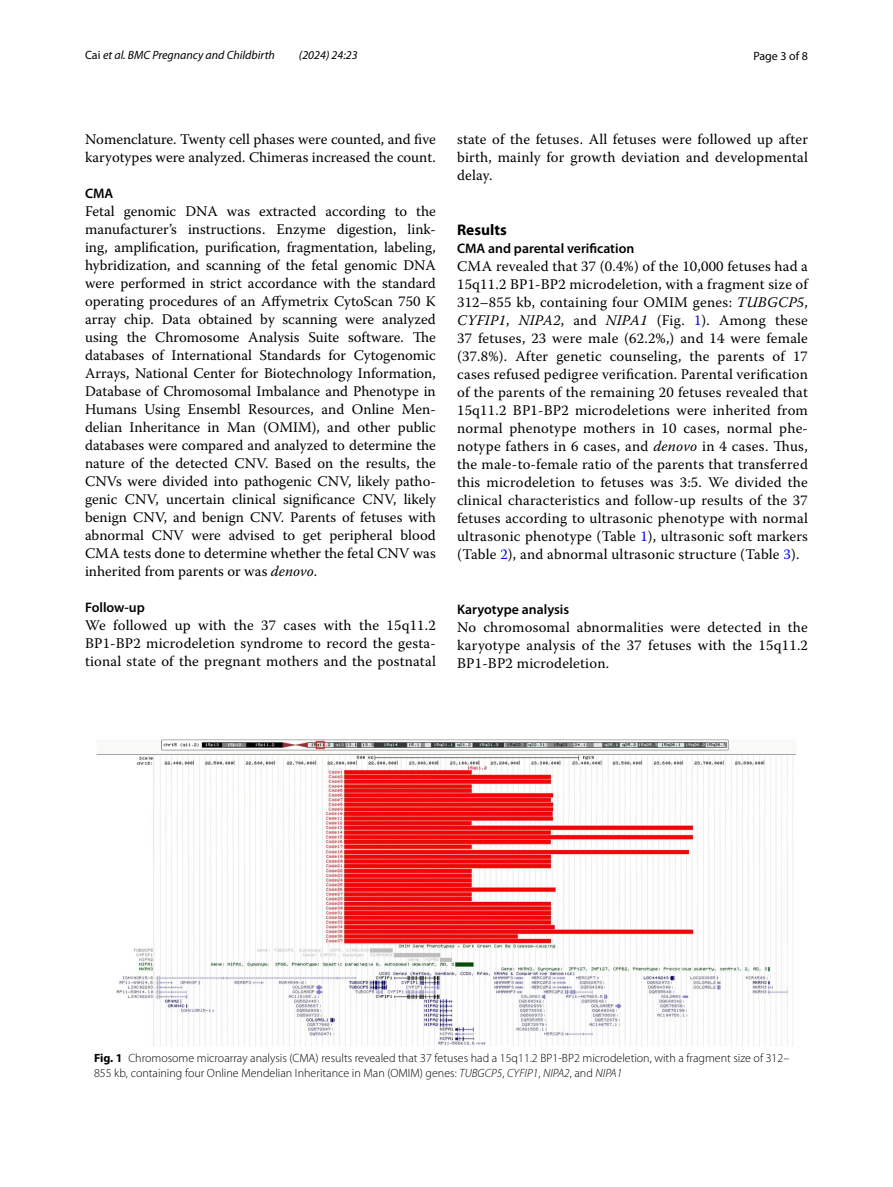
<style>
.page{position:relative;width:893px;height:1187px;background:#fff}
.page>*{position:absolute;margin:0;border:0;box-sizing:border-box;transform-origin:0 0}
.t1{font:700 15.45px "Myriad Pro";color:#000}
.t2{font:14.7px/18px "Warnock Pro";letter-spacing:.01em;color:#000;text-align:justify}
.t3{font:600 13.8px "Myriad Pro";color:#000}
.t4{font:300 12px/15px "Myriad Pro";color:#000}
.t5{font:italic 12px "Myriad Pro";color:#000}
.t6{font:12px "Myriad Pro";color:#000}
.s1{font-style:normal}
.s2{font-style:italic}
.s3{color:#00f}
.s4{font-weight:700}
</style>
<div class="page">
<img style="left:96px;top:739px;width:701px;height:307px">
<p class="t5" style="left:85px;top:48px;width:191px"><span class="s1">Cai</span> et al. BMC Pregnancy and Childbirth</p>
<p class="t5" style="left:299px;top:48px;width:60px">(2024) 24:23</p>
<p class="t6" style="left:753px;top:48px;width:56px">Page 3 of 8</p>
<p class="t2" style="left:85px;top:130px;width:352px">Nomenclature. Twenty cell phases were counted, and five karyotypes were analyzed. Chimeras increased the count.</p>
<p class="t3" style="left:85px;top:184px;width:30px">CMA</p>
<p class="t2" style="left:85px;top:202px;width:352px">Fetal genomic DNA was extracted according to the manufacturer’s instructions. Enzyme digestion, link&shy;ing, amplification, purification, fragmentation, labeling, hybridization, and scanning of the fetal genomic DNA were performed in strict accordance with the standard operating procedures of an Affymetrix CytoScan 750 K array chip. Data obtained by scanning were analyzed using the Chromosome Analysis Suite software. The databases of International Standards for Cytogenomic Arrays, National Center for Biotechnology Information, Database of Chromosomal Imbalance and Phenotype in Humans Using Ensembl Resources, and Online Men&shy;delian Inheritance in Man (OMIM), and other public databases were compared and analyzed to determine the nature of the detected CNV. Based on the results, the CNVs were divided into pathogenic CNV, likely patho&shy;genic CNV, uncertain clinical significance CNV, likely benign CNV, and benign CNV. Parents of fetuses with abnormal CNV were advised to get peripheral blood CMA tests done to determine whether the fetal CNV was inherited from parents or was <span class="s2">denovo</span>.</p>
<p class="t3" style="left:85px;top:598px;width:61px">Follow‑up</p>
<p class="t2" style="left:85px;top:616px;width:352px">We followed up with the 37 cases with the 15q11.2<br>BP1-BP2 microdeletion syndrome to record the gesta&shy;tional state of the pregnant mothers and the postnatal</p>
<p class="t2" style="left:457px;top:130px;width:352px">state of the fetuses. All fetuses were followed up after birth, mainly for growth deviation and developmental delay.</p>
<p class="t1" style="left:457px;top:219px;width:51px">Results</p>
<p class="t3" style="left:457px;top:239px;width:179px">CMA and parental verification</p>
<p class="t2" style="left:457px;top:256px;width:352px">CMA revealed that 37 (0.4%) of the 10,000 fetuses had a 15q11.2 BP1-BP2 microdeletion, with a fragment size of 312–855 kb, containing four OMIM genes: <span class="s2">TUBGCP5</span>, <span class="s2">CYFIP1</span>, <span class="s2">NIPA2</span>, and <span class="s2">NIPA1</span> (Fig. <span class="s3">1</span>). Among these 37 fetuses, 23 were male (62.2%,) and 14 were female (37.8%). After genetic counseling, the parents of 17 cases refused pedigree verification. Parental verification of the parents of the remaining 20 fetuses revealed that 15q11.2 BP1-BP2 microdeletions were inherited from normal phenotype mothers in 10 cases, normal phe&shy;notype fathers in 6 cases, and <span class="s2">denovo</span> in 4 cases. Thus, the male-to-female ratio of the parents that transferred this microdeletion to fetuses was 3:5. We divided the clinical characteristics and follow-up results of the 37 fetuses according to ultrasonic phenotype with normal ultrasonic phenotype (Table <span class="s3">1</span>), ultrasonic soft markers (Table <span class="s3">2</span>), and abnormal ultrasonic structure (Table <span class="s3">3</span>).</p>
<p class="t3" style="left:457px;top:600px;width:113px">Karyotype analysis</p>
<p class="t2" style="left:457px;top:617px;width:352px">No chromosomal abnormalities were detected in the karyotype analysis of the 37 fetuses with the 15q11.2<br>BP1-BP2 microdeletion.</p>
<p class="t4" style="left:94px;top:1050px;width:697px"><span class="s4">Fig. 1</span> Chromosome microarray analysis (CMA) results revealed that 37 fetuses had a 15q11.2 BP1-BP2 microdeletion, with a fragment size of 312–<br>855 kb, containing four Online Mendelian Inheritance in Man (OMIM) genes: <span class="s2">TUBGCP5</span>, <span class="s2">CYFIP1</span>, <span class="s2">NIPA2</span>, and <span class="s2">NIPA1</span></p>
</div>
